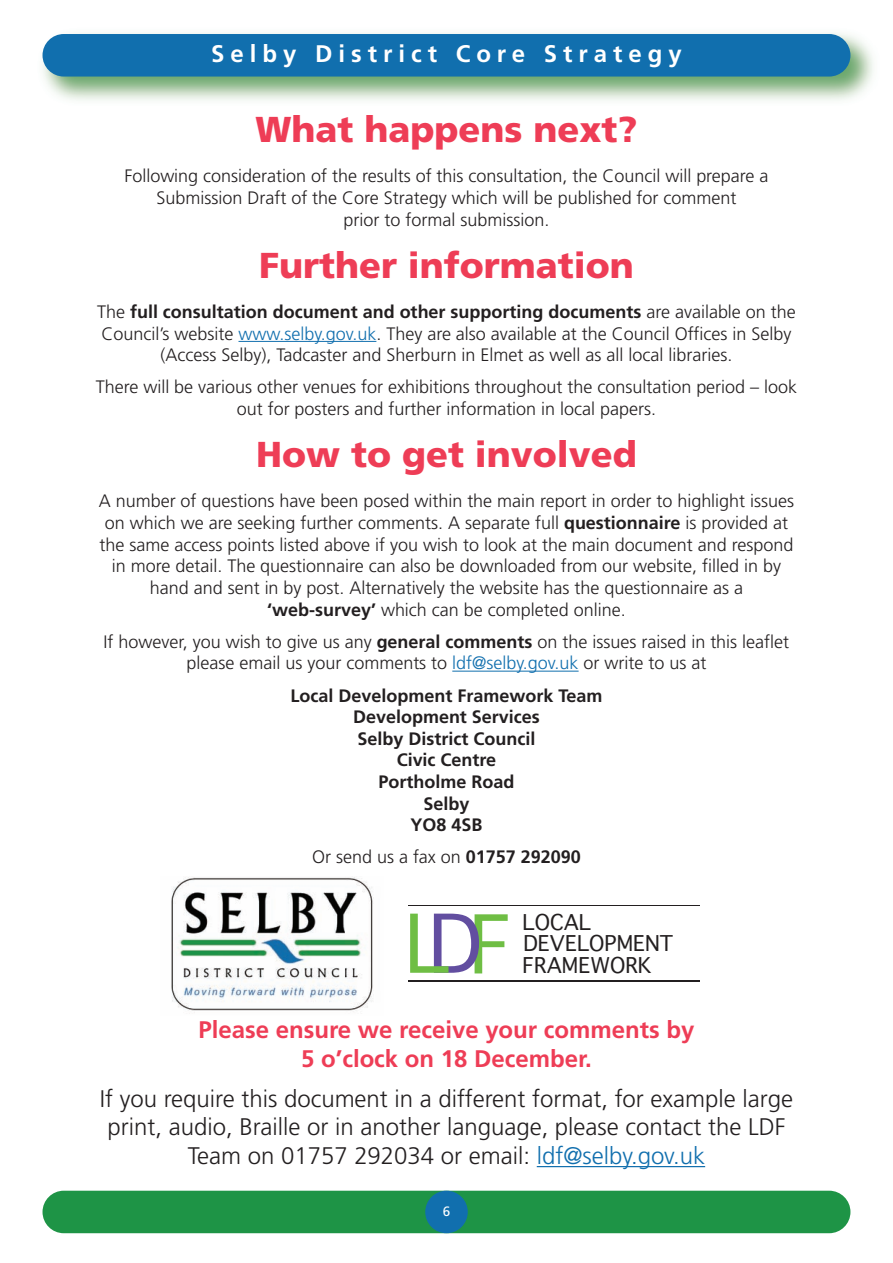
<style>
.page{position:relative;width:893px;height:1263px;background:#fff}
.page>*{position:absolute;margin:0;border:0;box-sizing:border-box;transform-origin:0 0}
.t1{font:78px "Geneva";color:#6fbe44}
.t2{font:900 36px "Frutiger";color:#ee3d56}
.t3{font:300 24px/28.8px "Frutiger";color:#231f20;text-align:center}
.t4{font:700 24px/28.8px "Frutiger";color:#ee3d56;text-align:center}
.t5{font:700 24px "Frutiger";letter-spacing:.25em;color:#fff}
.t6{font:21px/21.3px "Geneva";color:#231f20}
.t7{font:300 18px/21.6px "Frutiger";color:#231f20;text-align:center}
.t8{font:700 18px/21.6px "Frutiger";color:#231f20;text-align:center}
.t9{font:13.5px "Frutiger";color:#fff}
.s1{font-weight:700}
.s2{color:#116fae}
.s3{color:#624ea0}
</style>
<div class="page">
<img style="left:42px;top:33px;width:831px;height:67px">
<div style="left:43px;top:34px;width:807px;height:43px;background:#116fae;border-radius:21px"></div>
<div style="left:43px;top:1191px;width:807px;height:42px;background:#1e9446;border-radius:21px"></div>
<div style="left:425px;top:1191px;width:43px;height:42px;background:#116fae;border-radius:21px"></div>
<hr style="left:238px;top:341px;width:138px;height:1px;background:#116fae">
<hr style="left:452px;top:671px;width:127px;height:1px;background:#116fae">
<hr style="left:537px;top:1166px;width:168px;height:1px;background:#116fae">
<hr style="left:408px;top:905px;width:291px;height:1px;background:#231f20">
<hr style="left:408px;top:980px;width:291px;height:2px;background:#231f20">
<img style="left:171px;top:877px;width:202px;height:136px">
<p class="t5" style="left:211px;top:44px;width:472px">Selby District Core Strategy</p>
<p class="t2" style="left:256px;top:115px;width:383px">What happens next?</p>
<p class="t7" style="left:124px;top:167px;width:646px">Following consideration of the results of this consultation, the Council will prepare a<br>Submission Draft of the Core Strategy which will be published for comment<br>prior to formal submission.</p>
<p class="t2" style="left:259px;top:251px;width:376px">Further information</p>
<p class="t7" style="left:97px;top:302px;width:700px">The <span class="s1">full consultation document and other supporting documents</span> are available on the<br>Council’s website <span class="s2">www.selby.gov.uk</span>. They are also available at the Council Offices in Selby (Access Selby), Tadcaster and Sherburn in Elmet as well as all local libraries.</p>
<p class="t7" style="left:96px;top:378px;width:703px">There will be various other venues for exhibitions throughout the consultation period – look out for posters and further information in local papers.</p>
<p class="t2" style="left:256px;top:440px;width:382px">How to get involved</p>
<p class="t7" style="left:99px;top:492px;width:697px">A number of questions have been posed within the main report in order to highlight issues on which we are seeking further comments. A separate full <span class="s1">questionnaire</span> is provided at the same access points listed above if you wish to look at the main document and respond in more detail. The questionnaire can also be downloaded from our website, filled in by hand and sent in by post. Alternatively the website has the questionnaire as a <span class="s1">‘web-survey’</span> which can be completed online.</p>
<p class="t7" style="left:104px;top:632px;width:687px">If however, you wish to give us any <span class="s1">general comments</span> on the issues raised in this leaflet please email us your comments to <span class="s2">ldf@selby.gov.uk</span> or write to us at</p>
<p class="t8" style="left:291px;top:686px;width:313px">Local Development Framework Team<br>Development Services<br>Selby District Council<br>Civic Centre<br>Portholme Road<br>Selby<br>YO8 4SB</p>
<p class="t7" style="left:312px;top:848px;width:270px">Or send us a fax on <span class="s1">01757 292090</span></p>
<p class="t1" style="left:405px;top:895px;width:109px">L<span class="s3">D</span>F</p>
<p class="t6" style="left:523px;top:914px;width:152px">LOCAL<br>DEVELOPMENT<br>FRAMEWORK</p>
<p class="t4" style="left:198px;top:1017px;width:497px">Please ensure we receive your comments by<br>5 o’clock on 18 December.</p>
<p class="t3" style="left:100px;top:1086px;width:695px">If you require this document in a different format, for example large print, audio, Braille or in another language, please contact the LDF<br>Team on 01757 292034 or email: <span class="s2">ldf@selby.gov.uk</span></p>
<p class="t9" style="left:443px;top:1205px;width:9px">6</p>
</div>
